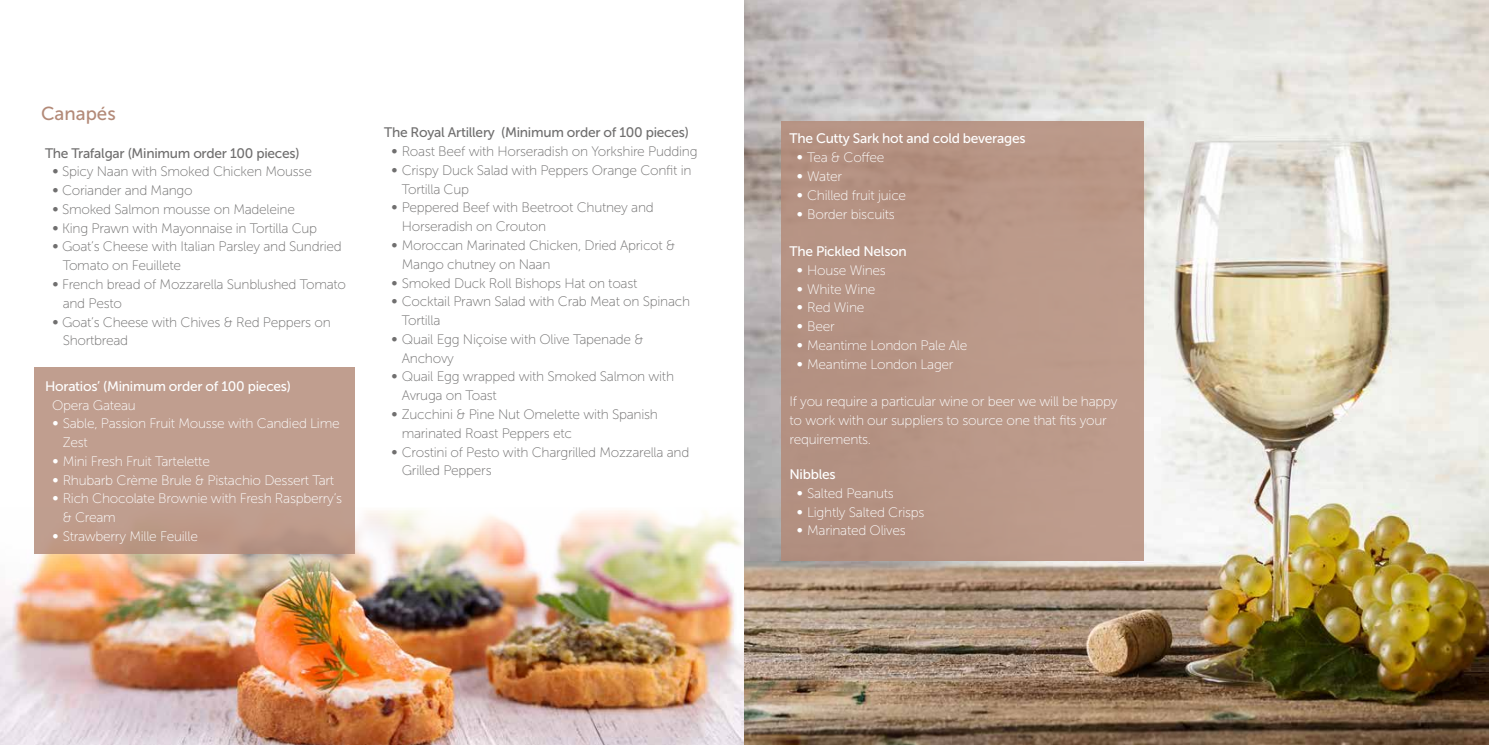
<style>
.page{position:relative;width:1489px;height:745px;background:#fff}
.page>*{position:absolute;margin:0;border:0;box-sizing:border-box;transform-origin:0 0}
.t1{font:18.75px "Museo Sans 500";color:#b38a78}
.t2{font:13.75px "Museo Sans 100";letter-spacing:-.02em;color:#706f6f}
.t3{font:13.75px/18.8px "Museo Sans 100";letter-spacing:-.02em;color:#fff}
.t4{font:13.75px "Museo Sans 500";letter-spacing:-.02em;color:#fff}
.t5{font:13.75px "Museo Sans 500";letter-spacing:-.02em;color:#706f6f}
</style>
<div class="page">
<img style="left:0;top:377px;width:743px;height:367px">
<img style="left:744px;top:0;width:744px;height:744px">
<div style="left:34px;top:367px;width:320px;height:186px;background:#c09e8f"></div>
<div style="left:781px;top:120px;width:362px;height:440px;background:#b89686"></div>
<h1 class="t1" style="left:41px;top:103px;width:76px">Canapés</h1>
<p class="t5" style="left:45px;top:145px;width:256px">The Trafalgar (Minimum order 100 pieces)</p>
<p class="t2" style="left:52px;top:164px;width:261px">∞ Spicy Naan with Smoked Chicken Mousse</p>
<p class="t2" style="left:52px;top:183px;width:142px">∞ Coriander and Mango</p>
<p class="t2" style="left:52px;top:202px;width:244px">∞ Smoked Salmon mousse on Madeleine</p>
<p class="t2" style="left:52px;top:220px;width:267px">∞ King Prawn with Mayonnaise in Tortilla Cup</p>
<p class="t2" style="left:52px;top:239px;width:291px">∞ Goat’s Cheese with Italian Parsley and Sundried</p>
<p class="t2" style="left:63px;top:258px;width:120px">Tomato on Feuillete</p>
<p class="t2" style="left:52px;top:277px;width:295px">∞ French bread of Mozzarella Sunblushed Tomato</p>
<p class="t2" style="left:63px;top:295px;width:61px">and Pesto</p>
<p class="t2" style="left:52px;top:314px;width:280px">∞ Goat’s Cheese with Chives &amp; Red Peppers on</p>
<p class="t2" style="left:63px;top:333px;width:67px">Shortbread</p>
<p class="t4" style="left:45px;top:378px;width:247px">Horatios’ (Minimum order of 100 pieces)</p>
<p class="t3" style="left:52px;top:395px;width:85px">Opera Gateau</p>
<p class="t3" style="left:52px;top:414px;width:289px">∞ Sable, Passion Fruit Mousse with Candied Lime</p>
<p class="t3" style="left:63px;top:433px;width:26px">Zest</p>
<p class="t3" style="left:52px;top:451px;width:159px">∞ Mini Fresh Fruit Tartelette</p>
<p class="t3" style="left:52px;top:470px;width:283px">∞ Rhubarb Crème Brule &amp; Pistachio Dessert Tart</p>
<p class="t3" style="left:52px;top:489px;width:291px">∞ Rich Chocolate Brownie with Fresh Raspberry’s</p>
<p class="t3" style="left:63px;top:508px;width:55px">&amp; Cream</p>
<p class="t3" style="left:52px;top:526px;width:147px">∞ Strawberry Mille Feuille</p>
<p class="t5" style="left:384px;top:125px;width:306px">The Royal Artillery (Minimum order of 100 pieces)</p>
<p class="t2" style="left:391px;top:144px;width:308px">∞ Roast Beef with Horseradish on Yorkshire Pudding</p>
<p class="t2" style="left:391px;top:163px;width:302px">∞ Crispy Duck Salad with Peppers Orange Confit in</p>
<p class="t2" style="left:402px;top:181px;width:69px">Tortilla Cup</p>
<p class="t2" style="left:391px;top:200px;width:264px">∞ Peppered Beef with Beetroot Chutney and</p>
<p class="t2" style="left:402px;top:219px;width:146px">Horseradish on Crouton</p>
<p class="t2" style="left:391px;top:238px;width:285px">∞ Moroccan Marinated Chicken, Dried Apricot &amp;</p>
<p class="t2" style="left:402px;top:256px;width:150px">Mango chutney on Naan</p>
<p class="t2" style="left:391px;top:275px;width:248px">∞ Smoked Duck Roll Bishops Hat on toast</p>
<p class="t2" style="left:391px;top:294px;width:300px">∞ Cocktail Prawn Salad with Crab Meat on Spinach</p>
<p class="t2" style="left:402px;top:313px;width:40px">Tortilla</p>
<p class="t2" style="left:391px;top:331px;width:254px">∞ Quail Egg Niçoise with Olive Tapenade &amp;</p>
<p class="t2" style="left:402px;top:350px;width:54px">Anchovy</p>
<p class="t2" style="left:391px;top:369px;width:284px">∞ Quail Egg wrapped with Smoked Salmon with</p>
<p class="t2" style="left:402px;top:388px;width:97px">Avruga on Toast</p>
<p class="t2" style="left:391px;top:406px;width:268px">∞ Zucchini &amp; Pine Nut Omelette with Spanish</p>
<p class="t2" style="left:402px;top:425px;width:172px">marinated Roast Peppers etc</p>
<p class="t2" style="left:391px;top:444px;width:299px">∞ Crostini of Pesto with Chargrilled Mozzarella and</p>
<p class="t2" style="left:402px;top:463px;width:91px">Grilled Peppers</p>
<p class="t4" style="left:789px;top:131px;width:237px">The Cutty Sark hot and cold beverages</p>
<p class="t3" style="left:796px;top:148px;width:111px">∞ Tea &amp; Coffee<br>∞ Water<br>∞ Chilled fruit juice ∞ Border biscuits</p>
<p class="t4" style="left:789px;top:243px;width:119px">The Pickled Nelson</p>
<p class="t3" style="left:796px;top:261px;width:172px">∞ House Wines<br>∞ White Wine<br>∞ Red Wine<br>∞ Beer<br>∞ Meantime London Pale Ale ∞ Meantime London Lager</p>
<p class="t3" style="left:789px;top:392px;width:329px">If you require a particular wine or beer we will be happy to work with our suppliers to source one that fits your requirements.</p>
<p class="t4" style="left:789px;top:466px;width:48px">Nibbles</p>
<p class="t3" style="left:796px;top:483px;width:129px">∞ Salted Peanuts<br>∞ Lightly Salted Crisps ∞ Marinated Olives</p>
</div>
